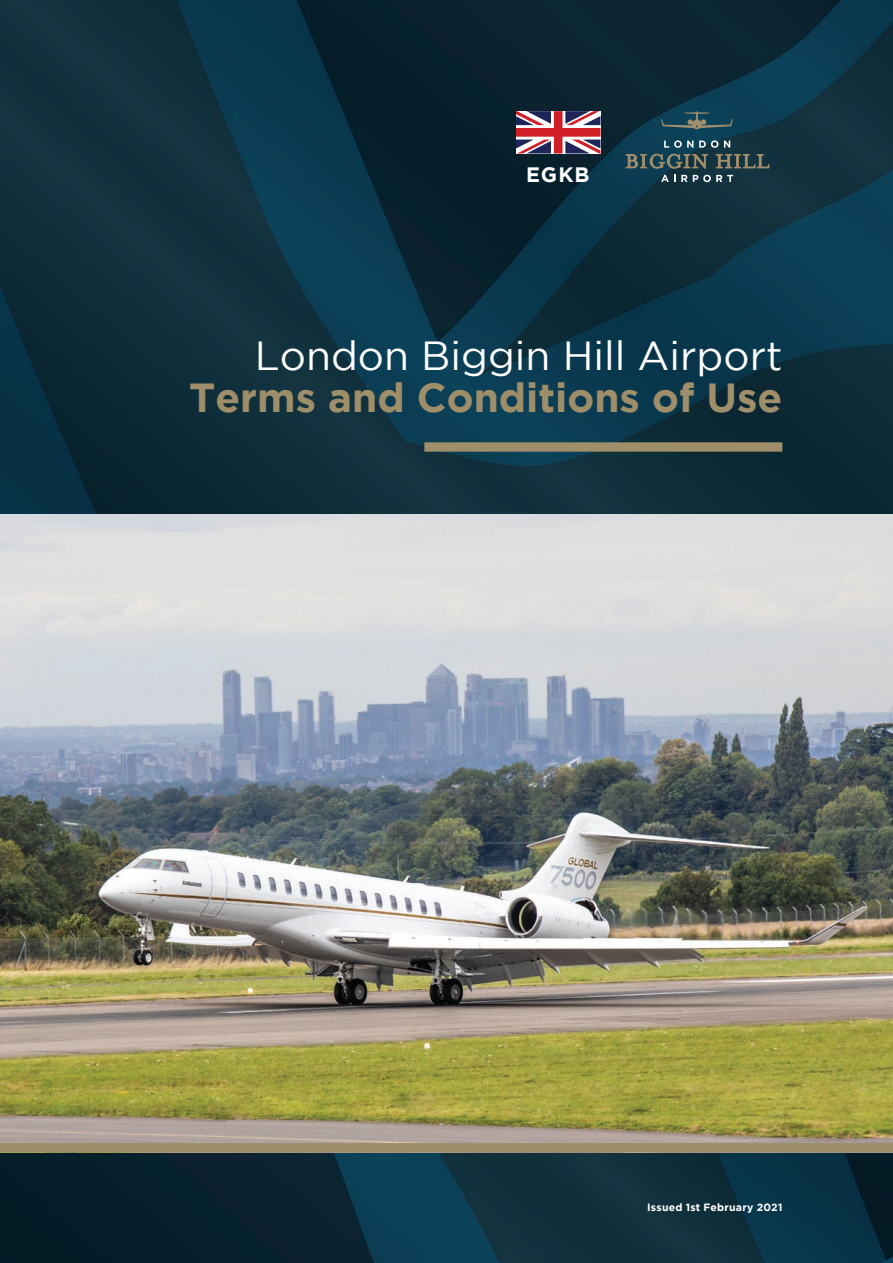
<style>
.page{position:relative;width:893px;height:1263px;background:#fff}
.page>*{position:absolute;margin:0;border:0;box-sizing:border-box;transform-origin:0 0}
.t1{font:40.5px/42px "Gotham";color:#fff;text-align:right}
.t2{font:700 20.85px "Gotham";color:#fff}
.Body{font:700 10.5px "Gotham";letter-spacing:.025em;color:#fff}
.s1{font-weight:700;color:#9e8e69}
</style>
<div class="page">
<img style="left:0;top:0;width:893px;height:1263px">
<img style="left:0;top:514px;width:893px;height:629px">
<div style="left:424px;top:442px;width:358px;height:10px;background:#9e8e69"></div>
<div style="left:0;top:1143px;width:893px;height:9px;background:#9e8e69"></div>
<svg style="left:516px;top:111px;width:84px;height:42px"></svg>
<svg style="left:664px;top:140px;width:29px;height:8px"></svg>
<svg style="left:699px;top:140px;width:19px;height:8px"></svg>
<svg style="left:724px;top:141px;width:6px;height:7px"></svg>
<svg style="left:661px;top:175px;width:26px;height:7px"></svg>
<svg style="left:693px;top:175px;width:40px;height:7px"></svg>
<svg style="left:626px;top:154px;width:81px;height:14px"></svg>
<svg style="left:716px;top:154px;width:53px;height:14px"></svg>
<svg style="left:661px;top:111px;width:72px;height:18px"></svg>
<p class="t2" style="left:526px;top:162px;width:65px">EGKB</p>
<p class="t1" style="left:189px;top:334px;width:595px">London Biggin Hill Airport<br><span class="s1">Terms and Conditions of Use</span></p>
<p class="Body" style="left:647px;top:1201px;width:137px">Issued 1st February 2021</p>
</div>
